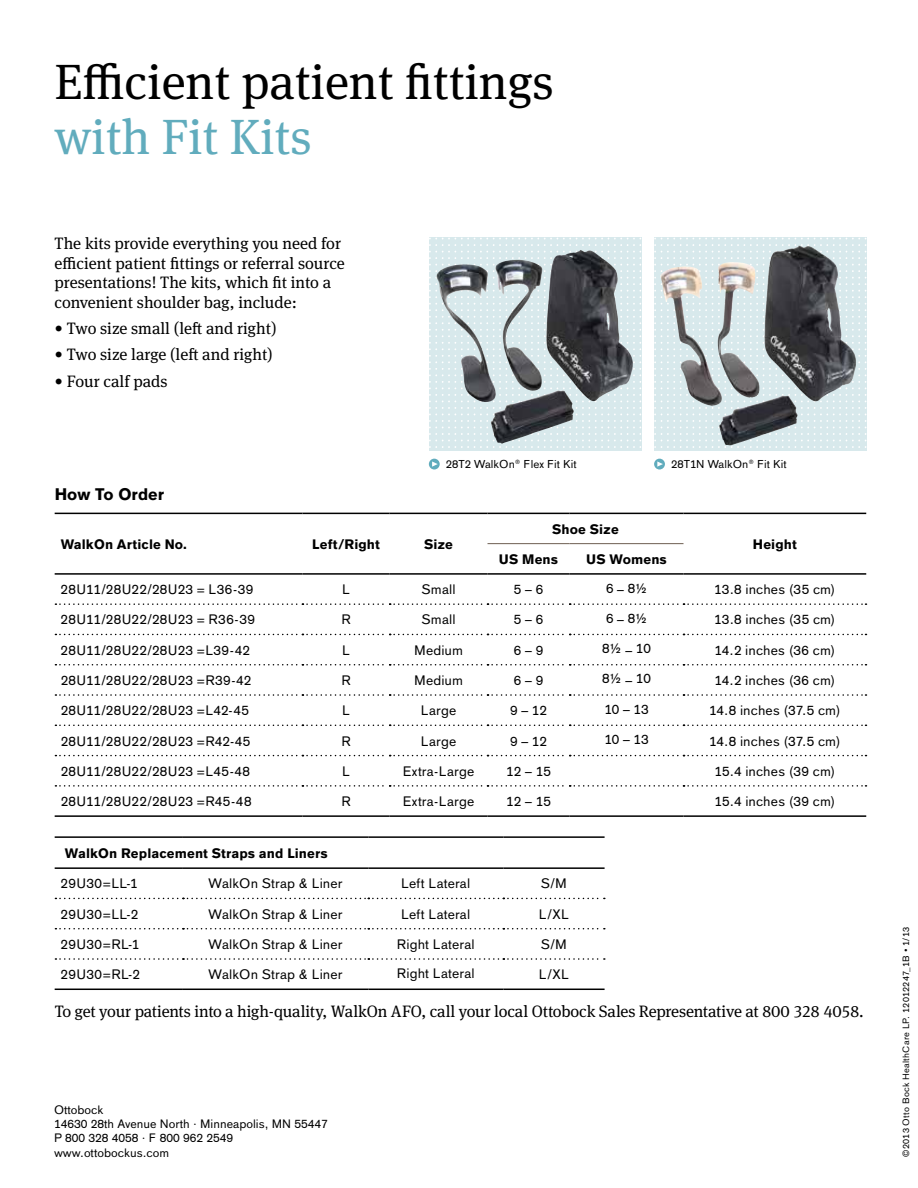
<style>
.page{position:relative;width:918px;height:1188px;background:#fff}
.page>*{position:absolute;margin:0;border:0;box-sizing:border-box;transform-origin:0 0}
.t1{font:49.5px "OBO Serif";color:#000}
.t2{font:49.5px "OBO Serif";color:#61acbd}
.t3{font:16.5px/19.5px "OBO Serif";color:#000}
.t4{font:700 16.5px "OBO Sans";color:#000}
.t5{font:13.5px "OBO Sans";letter-spacing:.01em;color:#000}
.t6{font:13.5px "OBO Sans";letter-spacing:.03em;color:#000}
.t7{font:700 13.5px "OBO Sans";letter-spacing:.01em;color:#000}
.t8{font:12px/14.4px "OBO Sans";color:#000}
.t9{font:11.25px "OBO Sans";color:#000}
.t10{font:9px "OBO Sans";letter-spacing:.025em;color:#000}
</style>
<div class="page">
<svg style="left:654px;top:237px;width:213px;height:214px;background:#b0b9bc"></svg>
<svg style="left:429px;top:237px;width:212px;height:214px;background:#aab5b8"></svg>
<hr style="left:55px;top:513px;width:247px;height:1px;background:#000">
<hr style="left:302px;top:513px;width:88px;height:1px;background:#000">
<hr style="left:390px;top:513px;width:98px;height:1px;background:#000">
<hr style="left:488px;top:513px;width:82px;height:1px;background:#000">
<hr style="left:570px;top:513px;width:114px;height:1px;background:#000">
<hr style="left:684px;top:513px;width:182px;height:1px;background:#000">
<hr style="left:55px;top:815px;width:247px;height:2px;background:#000">
<hr style="left:302px;top:815px;width:88px;height:2px;background:#000">
<hr style="left:390px;top:815px;width:98px;height:2px;background:#000">
<hr style="left:488px;top:815px;width:82px;height:2px;background:#000">
<hr style="left:570px;top:815px;width:114px;height:2px;background:#000">
<hr style="left:684px;top:815px;width:182px;height:2px;background:#000">
<hr style="left:55px;top:573px;width:247px;height:2px;background:#000">
<hr style="left:302px;top:573px;width:88px;height:2px;background:#000">
<hr style="left:390px;top:573px;width:98px;height:2px;background:#000">
<hr style="left:684px;top:573px;width:182px;height:2px;background:#000">
<hr style="left:488px;top:573px;width:82px;height:2px;background:#000">
<hr style="left:570px;top:573px;width:114px;height:2px;background:#000">
<svg style="left:55px;top:603px;width:812px;height:2px"></svg>
<svg style="left:55px;top:634px;width:812px;height:1px"></svg>
<svg style="left:55px;top:664px;width:812px;height:1px"></svg>
<svg style="left:55px;top:694px;width:812px;height:2px"></svg>
<svg style="left:55px;top:725px;width:812px;height:1px"></svg>
<svg style="left:55px;top:755px;width:812px;height:1px"></svg>
<svg style="left:55px;top:785px;width:812px;height:2px"></svg>
<hr style="left:488px;top:543px;width:82px;height:1px;background:#6d5e52">
<hr style="left:570px;top:543px;width:114px;height:1px;background:#6d5e52">
<hr style="left:55px;top:836px;width:128px;height:2px;background:#000">
<hr style="left:183px;top:836px;width:185px;height:2px;background:#000">
<hr style="left:368px;top:836px;width:135px;height:2px;background:#000">
<hr style="left:503px;top:836px;width:102px;height:2px;background:#000">
<hr style="left:55px;top:989px;width:128px;height:1px;background:#000">
<hr style="left:183px;top:989px;width:185px;height:1px;background:#000">
<hr style="left:368px;top:989px;width:135px;height:1px;background:#000">
<hr style="left:503px;top:989px;width:102px;height:1px;background:#000">
<hr style="left:55px;top:867px;width:128px;height:2px;background:#000">
<hr style="left:183px;top:867px;width:185px;height:2px;background:#000">
<hr style="left:503px;top:867px;width:102px;height:2px;background:#000">
<hr style="left:368px;top:867px;width:135px;height:2px;background:#000">
<svg style="left:55px;top:898px;width:550px;height:1px"></svg>
<svg style="left:55px;top:928px;width:550px;height:1px"></svg>
<svg style="left:55px;top:958px;width:550px;height:2px"></svg>
<img style="left:764px;top:246px;width:34px;height:118px">
<img style="left:546px;top:250px;width:34px;height:104px">
<svg style="left:654px;top:459px;width:11px;height:11px"></svg>
<svg style="left:429px;top:459px;width:11px;height:11px"></svg>
<h1 class="t1" style="left:55px;top:53px;width:501px">Efficient patient fittings</h1>
<h1 class="t2" style="left:55px;top:108px;width:259px">with Fit Kits</h1>
<p class="t3" style="left:55px;top:234px;width:292px">The kits provide everything you need for efficient patient fittings or referral source presentations! The kits, which fit into a convenient shoulder bag, include:</p>
<p class="t3" style="left:55px;top:319px;width:223px">• Two size small (left and right)</p>
<p class="t3" style="left:55px;top:345px;width:220px">• Two size large (left and right)</p>
<p class="t3" style="left:55px;top:371px;width:115px">• Four calf pads</p>
<p class="t9" style="left:446px;top:458px;width:132px">28T2 WalkOn® Flex Fit Kit</p>
<p class="t9" style="left:671px;top:458px;width:117px">28T1N WalkOn® Fit Kit</p>
<p class="t4" style="left:55px;top:485px;width:111px">How To Order</p>
<p class="t7" style="left:61px;top:536px;width:128px">WalkOn Article No.</p>
<p class="t7" style="left:312px;top:536px;width:69px">Left/Right</p>
<p class="t7" style="left:424px;top:536px;width:30px">Size</p>
<p class="t7" style="left:552px;top:521px;width:68px">Shoe Size</p>
<p class="t7" style="left:499px;top:552px;width:61px">US Mens</p>
<p class="t7" style="left:586px;top:552px;width:82px">US Womens</p>
<p class="t7" style="left:753px;top:536px;width:45px">Height</p>
<p class="t6" style="left:61px;top:582px;width:194px">28U11/28U22/28U23 = L36-39</p>
<p class="t5" style="left:342px;top:582px;width:9px">L</p>
<p class="t5" style="left:421px;top:582px;width:36px">Small</p>
<p class="t5" style="left:514px;top:582px;width:31px">5 – 6</p>
<p class="t5" style="left:606px;top:580px;width:43px">6 – 8½</p>
<p class="t5" style="left:714px;top:582px;width:123px">13.8 inches (35 cm)</p>
<p class="t6" style="left:61px;top:612px;width:196px">28U11/28U22/28U23 = R36-39</p>
<p class="t5" style="left:341px;top:612px;width:11px">R</p>
<p class="t5" style="left:421px;top:612px;width:36px">Small</p>
<p class="t5" style="left:514px;top:612px;width:31px">5 – 6</p>
<p class="t5" style="left:606px;top:610px;width:43px">6 – 8½</p>
<p class="t5" style="left:714px;top:612px;width:123px">13.8 inches (35 cm)</p>
<p class="t5" style="left:61px;top:642px;width:191px">28U11/28U22/28U23 =L39-42</p>
<p class="t5" style="left:342px;top:642px;width:9px">L</p>
<p class="t5" style="left:414px;top:642px;width:51px">Medium</p>
<p class="t5" style="left:514px;top:642px;width:31px">6 – 9</p>
<p class="t5" style="left:602px;top:641px;width:50px">8½ – 10</p>
<p class="t5" style="left:714px;top:642px;width:123px">14.2 inches (36 cm)</p>
<p class="t6" style="left:61px;top:672px;width:192px">28U11/28U22/28U23 =R39-42</p>
<p class="t5" style="left:341px;top:672px;width:11px">R</p>
<p class="t5" style="left:414px;top:672px;width:51px">Medium</p>
<p class="t5" style="left:514px;top:672px;width:31px">6 – 9</p>
<p class="t5" style="left:602px;top:671px;width:50px">8½ – 10</p>
<p class="t5" style="left:714px;top:672px;width:123px">14.2 inches (36 cm)</p>
<p class="t5" style="left:61px;top:703px;width:190px">28U11/28U22/28U23 =L42-45</p>
<p class="t5" style="left:342px;top:703px;width:9px">L</p>
<p class="t5" style="left:421px;top:703px;width:37px">Large</p>
<p class="t5" style="left:510px;top:703px;width:38px">9 – 12</p>
<p class="t5" style="left:604px;top:701px;width:46px">10 – 13</p>
<p class="t5" style="left:709px;top:703px;width:133px">14.8 inches (37.5 cm)</p>
<p class="t5" style="left:61px;top:733px;width:191px">28U11/28U22/28U23 =R42-45</p>
<p class="t5" style="left:341px;top:733px;width:11px">R</p>
<p class="t5" style="left:421px;top:733px;width:37px">Large</p>
<p class="t5" style="left:510px;top:733px;width:38px">9 – 12</p>
<p class="t5" style="left:604px;top:731px;width:46px">10 – 13</p>
<p class="t5" style="left:709px;top:733px;width:133px">14.8 inches (37.5 cm)</p>
<p class="t6" style="left:61px;top:763px;width:191px">28U11/28U22/28U23 =L45-48</p>
<p class="t5" style="left:342px;top:763px;width:9px">L</p>
<p class="t5" style="left:403px;top:763px;width:73px">Extra-Large</p>
<p class="t5" style="left:506px;top:763px;width:46px">12 – 15</p>
<p class="t5" style="left:714px;top:763px;width:123px">15.4 inches (39 cm)</p>
<p class="t6" style="left:61px;top:794px;width:192px">28U11/28U22/28U23 =R45-48</p>
<p class="t5" style="left:341px;top:794px;width:11px">R</p>
<p class="t5" style="left:403px;top:794px;width:73px">Extra-Large</p>
<p class="t5" style="left:506px;top:794px;width:46px">12 – 15</p>
<p class="t5" style="left:714px;top:794px;width:123px">15.4 inches (39 cm)</p>
<p class="t7" style="left:65px;top:845px;width:265px">WalkOn Replacement Straps and Liners</p>
<p class="t5" style="left:61px;top:876px;width:79px">29U30=LL-1</p>
<p class="t5" style="left:209px;top:876px;width:135px">WalkOn Strap &amp; Liner</p>
<p class="t5" style="left:401px;top:876px;width:71px">Left Lateral</p>
<p class="t5" style="left:541px;top:876px;width:28px">S/M</p>
<p class="t5" style="left:61px;top:906px;width:79px">29U30=LL-2</p>
<p class="t5" style="left:209px;top:906px;width:135px">WalkOn Strap &amp; Liner</p>
<p class="t5" style="left:401px;top:906px;width:71px">Left Lateral</p>
<p class="t5" style="left:539px;top:906px;width:32px">L/XL</p>
<p class="t5" style="left:61px;top:936px;width:80px">29U30=RL-1</p>
<p class="t5" style="left:209px;top:936px;width:135px">WalkOn Strap &amp; Liner</p>
<p class="t5" style="left:397px;top:936px;width:79px">Right Lateral</p>
<p class="t5" style="left:541px;top:936px;width:28px">S/M</p>
<p class="t5" style="left:61px;top:967px;width:81px">29U30=RL-2</p>
<p class="t5" style="left:209px;top:967px;width:135px">WalkOn Strap &amp; Liner</p>
<p class="t5" style="left:397px;top:965px;width:79px">Right Lateral</p>
<p class="t5" style="left:539px;top:967px;width:32px">L/XL</p>
<p class="t3" style="left:55px;top:1002px;width:811px">To get your patients into a high‑quality, WalkOn AFO, call your local Ottobock Sales Representative at 800 328 4058.</p>
<p class="t8" style="left:54px;top:1102px;width:275px">Ottobock<br>14630 28th Avenue North · Minneapolis, MN 55447<br>P 800 328 4058 · F 800 962 2549 www.ottobockus.com</p>
<p class="t10" style="left:901px;top:1157px;width:231px;rotate:-90deg">©2013 Otto Bock HealthCare LP. 12012247_1B • 1/13</p>
</div>
